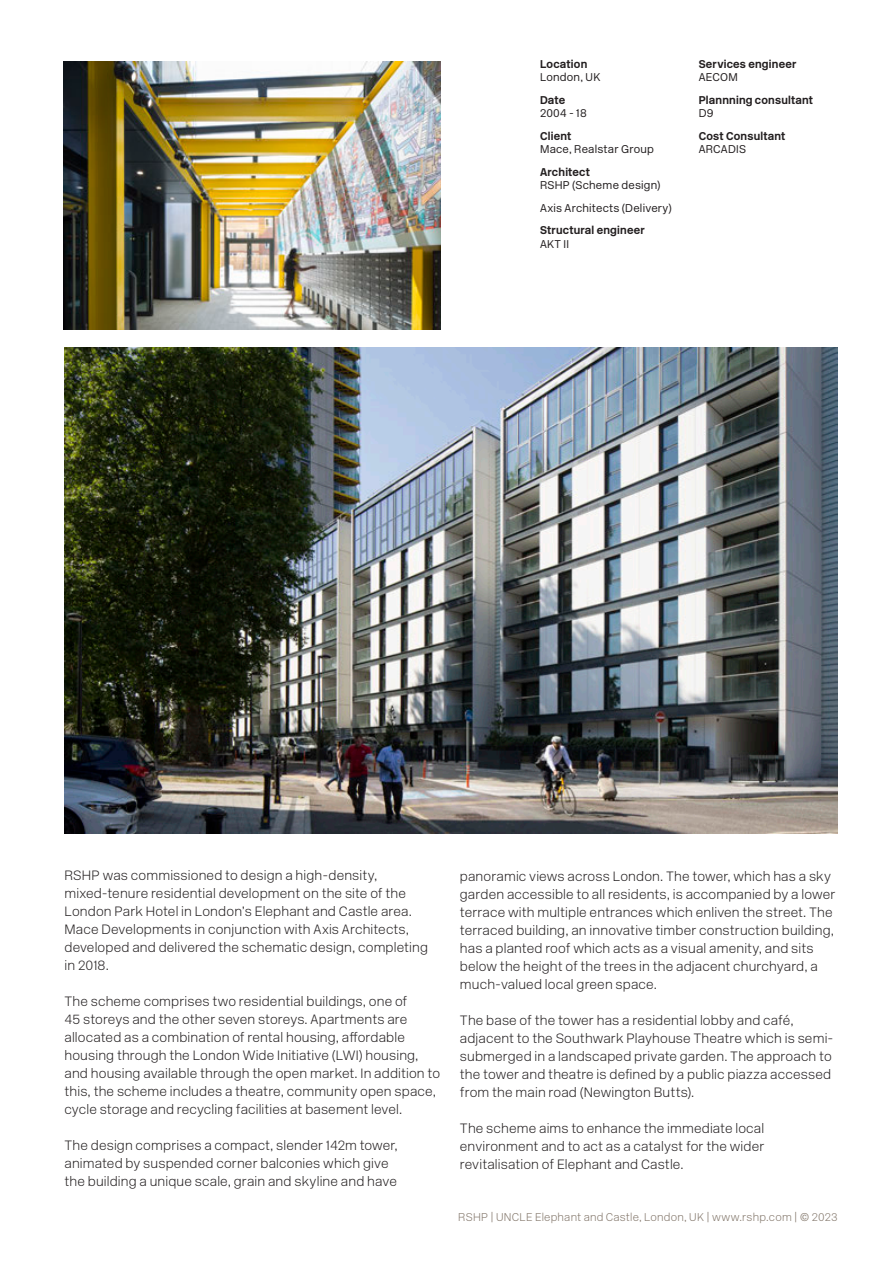
<style>
.page{position:relative;width:893px;height:1263px;background:#fff}
.page>*{position:absolute;margin:0;border:0;box-sizing:border-box;transform-origin:0 0}
.Body{font:13.5px/18px "New Rail Alphabet White";letter-spacing:.01em;color:#231f20}
.Info_Body{font:300 11.25px "New Rail Alphabet";letter-spacing:.02em;color:#231f20}
.Info_Header{font:700 11.25px "New Rail Alphabet";letter-spacing:.02em;color:#231f20}
.Header-Footer{font:11.25px "New Rail Alphabet White";letter-spacing:.02em;color:#82766a}
</style>
<div class="page">
<img style="left:64px;top:61px;width:377px;height:269px">
<img style="left:64px;top:348px;width:773px;height:486px">
<p class="Info_Header" style="left:540px;top:56px;width:49px">Location</p>
<p class="Info_Body" style="left:540px;top:70px;width:62px">London, UK</p>
<p class="Info_Header" style="left:540px;top:92px;width:27px">Date</p>
<p class="Info_Body" style="left:540px;top:106px;width:48px">2004 - 18</p>
<p class="Info_Header" style="left:540px;top:128px;width:33px">Client</p>
<p class="Info_Body" style="left:540px;top:142px;width:115px">Mace, Realstar Group</p>
<p class="Info_Header" style="left:540px;top:164px;width:51px">Architect</p>
<p class="Info_Body" style="left:540px;top:178px;width:122px">RSHP (Scheme design)</p>
<p class="Info_Body" style="left:540px;top:201px;width:133px">Axis Architects (Delivery)</p>
<p class="Info_Header" style="left:540px;top:223px;width:106px">Structural engineer</p>
<p class="Info_Body" style="left:540px;top:237px;width:31px">AKT II</p>
<p class="Info_Header" style="left:699px;top:56px;width:99px">Services engineer</p>
<p class="Info_Body" style="left:699px;top:70px;width:41px">AECOM</p>
<p class="Info_Header" style="left:699px;top:92px;width:116px">Plannning consultant</p>
<p class="Info_Body" style="left:699px;top:106px;width:16px">D9</p>
<p class="Info_Header" style="left:699px;top:128px;width:88px">Cost Consultant</p>
<p class="Info_Body" style="left:699px;top:142px;width:49px">ARCADIS</p>
<p class="Body" style="left:64px;top:866px;width:365px">RSHP was commissioned to design a high-density, mixed-tenure residential development on the site of the London Park Hotel in London’s Elephant and Castle area.<br>Mace Developments in conjunction with Axis Architects, developed and delivered the schematic design, completing in 2018.</p>
<p class="Body" style="left:64px;top:992px;width:377px">The scheme comprises two residential buildings, one of<br>45 storeys and the other seven storeys. Apartments are allocated as a combination of rental housing, affordable housing through the London Wide Initiative (LWI) housing, and housing available through the open market. In addition to this, the scheme includes a theatre, community open space, cycle storage and recycling facilities at basement level.</p>
<p class="Body" style="left:64px;top:1136px;width:335px">The design comprises a compact, slender 142m tower, animated by suspended corner balconies which give the building a unique scale, grain and skyline and have</p>
<p class="Body" style="left:460px;top:867px;width:377px">panoramic views across London. The tower, which has a sky garden accessible to all residents, is accompanied by a lower terrace with multiple entrances which enliven the street. The terraced building, an innovative timber construction building, has a planted roof which acts as a visual amenity, and sits below the height of the trees in the adjacent churchyard, a much-valued local green space.</p>
<p class="Body" style="left:460px;top:1011px;width:375px">The base of the tower has a residential lobby and café, adjacent to the Southwark Playhouse Theatre which is semi&shy;submerged in a landscaped private garden. The approach to the tower and theatre is defined by a public piazza accessed from the main road (Newington Butts).</p>
<p class="Body" style="left:460px;top:1119px;width:306px;text-align:justify">The scheme aims to enhance the immediate local environment and to act as a catalyst for the wider revitalisation of Elephant and Castle.</p>
<p class="Header-Footer" style="left:458px;top:1209px;width:381px">RSHP | UNCLE Elephant and Castle, London, UK | www.rshp.com | © 2023</p>
</div>
